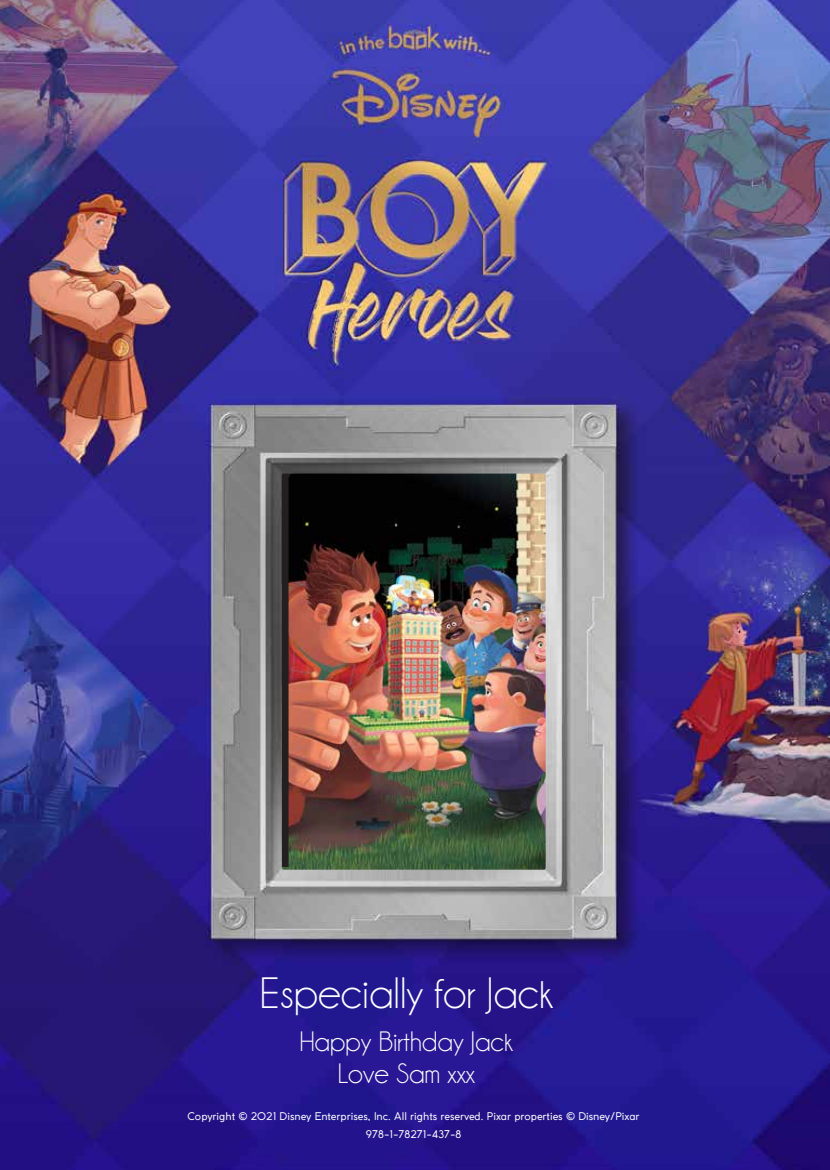
<style>
.page{position:relative;width:830px;height:1170px;background:#fff}
.page>*{position:absolute;margin:0;border:0;box-sizing:border-box;transform-origin:0 0}
.t1{font:44.4px "Champagne&Limousines";color:#fff}
.t2{font:28.35px/32.5px "Champagne&Limousines";color:#fff;text-align:center}
.t3{font:10.5px/18px "Coco Gothic";color:#fff;text-align:center}
</style>
<div class="page">
<img style="left:0;top:0;width:829px;height:1169px">
<h1 class="t1" style="left:260px;top:970px;width:294px">Especially for Jack</h1>
<h2 class="t2" style="left:300px;top:1025px;width:215px">Happy Birthday Jack<br>Love Sam xxx</h2>
<p class="t3" style="left:187px;top:1106px;width:453px">Copyright © 2021 Disney Enterprises, Inc. All rights reserved. Pixar properties © Disney/Pixar<br>978-1-78271-437-8</p>
</div>
